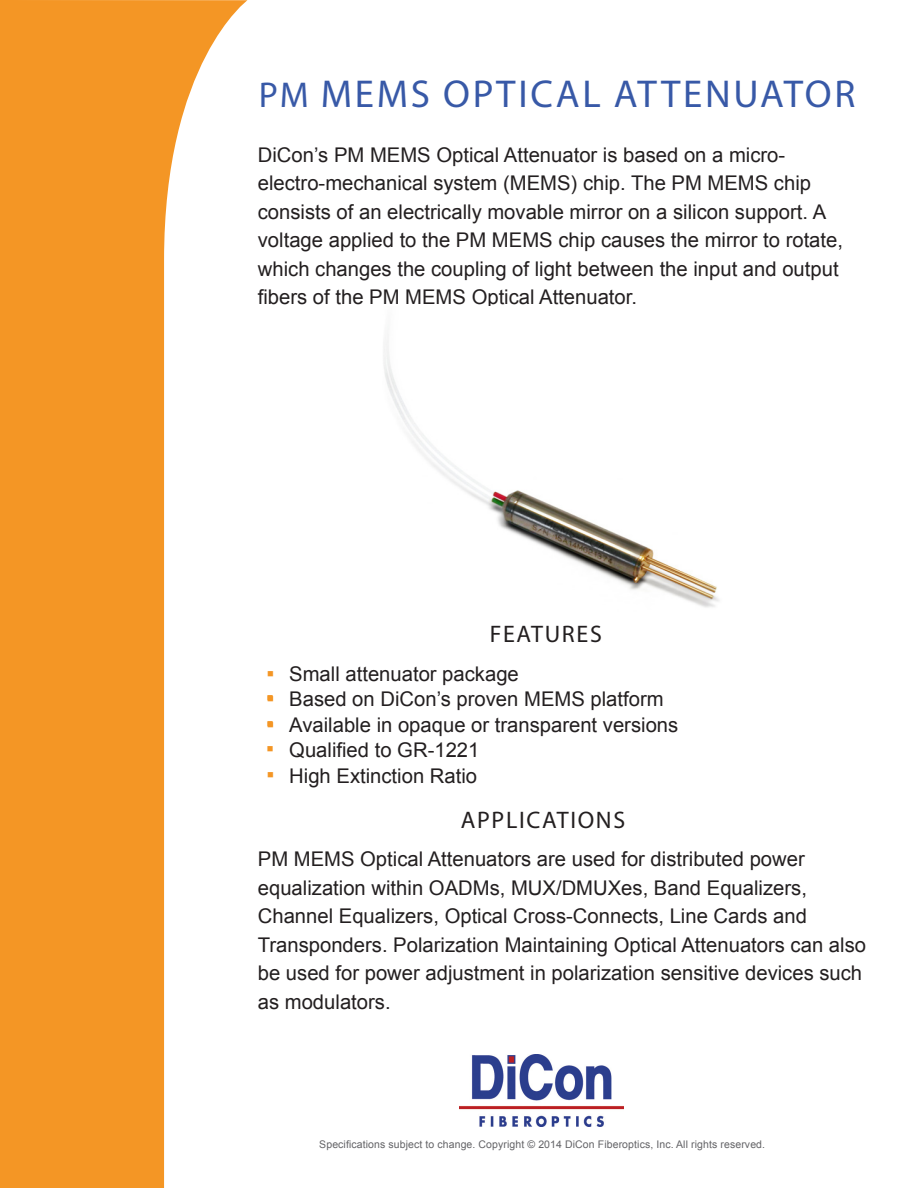
<style>
.page{position:relative;width:918px;height:1188px;background:#fff}
.page>*{position:absolute;margin:0;border:0;box-sizing:border-box;transform-origin:0 0}
.t1{font:39px "Myriad Pro";letter-spacing:.07em;color:#3859a7}
.t2{font:24px "Myriad Pro";letter-spacing:.07em;color:#231f20}
.t3{font:20.25px/28.5px "Arial";color:#231f20}
.t4{font:10.5px "Arial";letter-spacing:.01em;color:#636366}
.t5{font:9px "Wingdings";color:#f49625}
.s1{font-size:36px}
</style>
<div class="page">
<svg style="left:0;top:0;width:248px;height:1188px;fill:#f49625"></svg>
<img style="left:460px;top:1054px;width:163px;height:73px">
<img style="left:383px;top:340px;width:336px;height:268px">
<p class="t1" style="left:259px;top:70px;width:598px"><span class="s1">PM</span> MEMS OPTICAL ATTENUATOR</p>
<p class="t3" style="left:258px;top:141px;width:587px">DiCon’s PM MEMS Optical Attenuator is based on a micro&shy;electro-mechanical system (MEMS) chip. The PM MEMS chip consists of an electrically movable mirror on a silicon support. A voltage applied to the PM MEMS chip causes the mirror to rotate, which changes the coupling of light between the input and output fibers of the PM MEMS Optical Attenuator.</p>
<p class="t2" style="left:490px;top:619px;width:114px">FEATURES</p>
<p class="t5" style="left:267px;top:669px;width:8px">■</p>
<p class="t3" style="left:289px;top:660px;width:231px">Small attenuator package</p>
<p class="t3" style="left:289px;top:685px;width:376px">Based on DiCon’s proven MEMS platform</p>
<p class="t3" style="left:289px;top:711px;width:391px">Available in opaque or transparent versions</p>
<p class="t3" style="left:289px;top:736px;width:192px">Qualified to GR-1221</p>
<p class="t3" style="left:289px;top:762px;width:189px">High Extinction Ratio</p>
<p class="t5" style="left:267px;top:693px;width:8px">■</p>
<p class="t5" style="left:267px;top:718px;width:8px">■</p>
<p class="t5" style="left:267px;top:744px;width:8px">■</p>
<p class="t5" style="left:267px;top:770px;width:8px">■</p>
<p class="t2" style="left:461px;top:805px;width:166px">APPLICATIONS</p>
<p class="t3" style="left:258px;top:845px;width:610px">PM MEMS Optical Attenuators are used for distributed power equalization within OADMs, MUX/DMUXes, Band Equalizers, Channel Equalizers, Optical Cross-Connects, Line Cards and Transponders. Polarization Maintaining Optical Attenuators can also be used for power adjustment in polarization sensitive devices such as modulators.</p>
<p class="t4" style="left:319px;top:1137px;width:447px">Specifications subject to change. Copyright © 2014 DiCon Fiberoptics, Inc. All rights reserved.</p>
</div>
